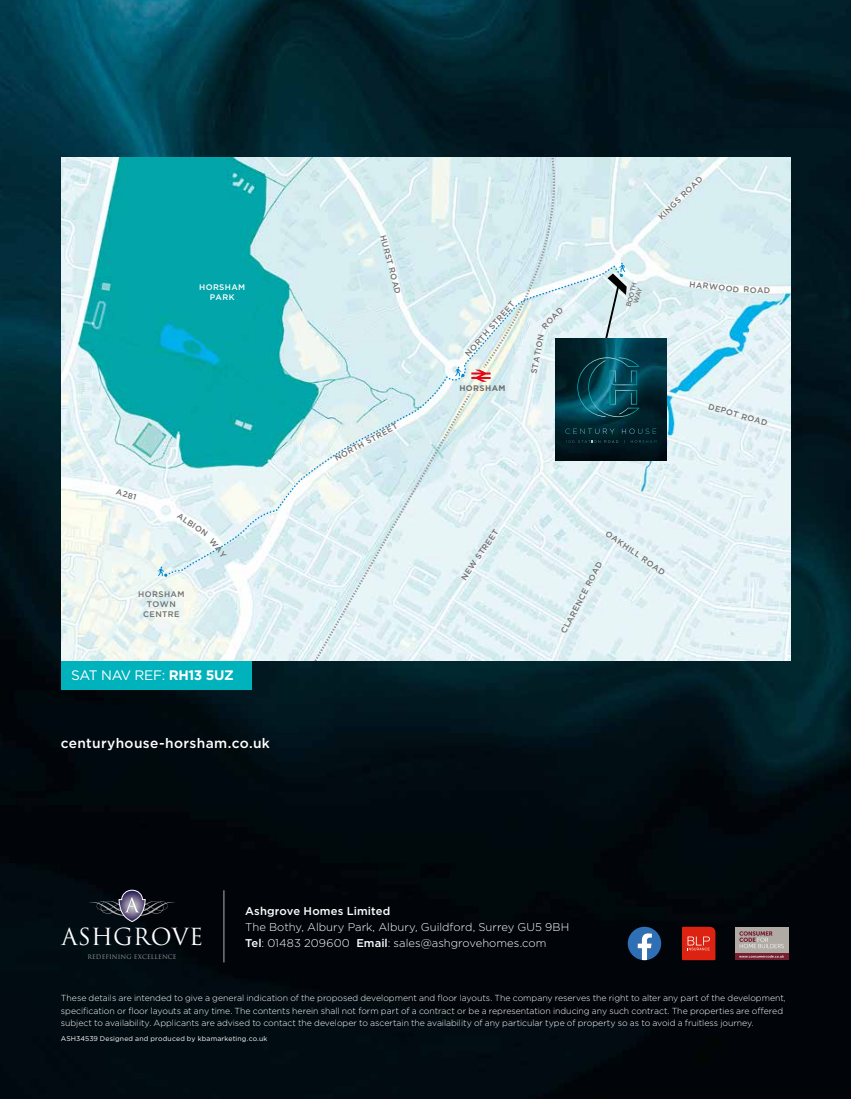
<style>
.page{position:relative;width:851px;height:1099px;background:#fff}
.page>*{position:absolute;margin:0;border:0;box-sizing:border-box;transform-origin:0 0}
.t1{font:22.88px "Trajan";letter-spacing:.01em;color:#fff}
.t2{font:500 13.75px "Gotham";letter-spacing:.025em;color:#fff}
.t3{font:13.75px "Gotham";letter-spacing:-.035em;color:#fff}
.t4{font:300 11.25px/16.2px "Gotham";color:#fff}
.t5{font:500 11.25px "Gotham";letter-spacing:.015em;color:#fff}
.t6{font:300 8.75px/12.5px "Gotham";letter-spacing:-.005em;color:#fff}
.t7{font:500 8.12px/9.8px "Gotham";letter-spacing:.05em;color:#706f6f;text-align:center}
.t8{font:500 8.12px/9.8px "Gotham";letter-spacing:.05em;color:#fff;text-align:center}
.t9{font:700 8.12px "Gotham";letter-spacing:.05em;color:#706f6f}
.t10{font:6.88px "Gotham";letter-spacing:.025em;color:#fff}
.t11{font:500 6.62px "Gotham";color:#706f6f}
.t12{font:6.12px "Trajan";letter-spacing:.01em;color:#9d9d9c}
.s1{font-weight:700}
.s2{font-weight:500}
</style>
<div class="page">
<img style="left:0;top:0;width:850px;height:1098px">
<div style="left:61px;top:660px;width:191px;height:29px;background:#00b2bb"></div>
<img style="left:61px;top:158px;width:729px;height:502px">
<svg style="left:298px;top:158px;width:254px;height:502px;background:#ddeff2"></svg>
<svg style="left:166px;top:374px;width:298px;height:202px;background:#b4e1e3"></svg>
<svg style="left:158px;top:566px;width:9px;height:11px"></svg>
<svg style="left:89px;top:889px;width:86px;height:33px;background:#2a2c37"></svg>
<hr style="left:223px;top:890px;width:1px;height:72px;background:#b3b2b2">
<img style="left:555px;top:339px;width:111px;height:122px">
<svg style="left:566px;top:440px;width:52px;height:3px"></svg>
<svg style="left:624px;top:440px;width:32px;height:3px"></svg>
<svg style="left:565px;top:428px;width:49px;height:6px"></svg>
<svg style="left:621px;top:428px;width:35px;height:6px"></svg>
<svg style="left:734px;top:952px;width:54px;height:8px"></svg>
<svg style="left:739px;top:955px;width:44px;height:2px"></svg>
<div style="left:734px;top:926px;width:54px;height:26px;background:#b0aaa4"></div>
<svg style="left:739px;top:931px;width:44px;height:17px"></svg>
<svg style="left:681px;top:926px;width:34px;height:34px"></svg>
<svg style="left:627px;top:926px;width:34px;height:34px"></svg>
<svg style="left:455px;top:158px;width:187px;height:259px;background:#bbd3d7"></svg>
<svg style="left:209px;top:537px;width:18px;height:21px"></svg>
<p class="t8" style="left:199px;top:282px;width:48px">HORSHAM<br>PARK</p>
<p class="t7" style="left:117px;top:487px;width:22px;rotate:15deg">A281</p>
<p class="t7" style="left:181px;top:510px;width:37px;rotate:35deg">ALBION</p>
<p class="t7" style="left:138px;top:589px;width:48px">HORSHAM<br>TOWN<br>CENTRE</p>
<h2 class="t3" style="left:71px;top:666px;width:164px">SAT NAV REF: <span class="s1">RH13 5UZ</span></h2>
<h2 class="t2" style="left:61px;top:734px;width:211px">centuryhouse-horsham.co.uk</h2>
<p class="t7" style="left:387px;top:234px;width:62px;rotate:75deg">HURST ROAD</p>
<p class="t7" style="left:333px;top:454px;width:71px;rotate:-28deg">NORTH STREET</p>
<p class="t7" style="left:463px;top:351px;width:71px;rotate:-48deg">NORTH STREET</p>
<p class="t9" style="left:459px;top:383px;width:48px">HORSHAM</p>
<p class="t7" style="left:539px;top:324px;width:28px;rotate:-45deg">ROAD</p>
<p class="t7" style="left:528px;top:372px;width:42px;rotate:-79deg">STATION</p>
<p class="t7" style="left:656px;top:214px;width:60px;rotate:-44deg">KINGS ROAD</p>
<p class="t7" style="left:689px;top:279px;width:52px;rotate:6deg">HARWOOD</p>
<p class="t11" style="left:624px;top:306px;width:26px;rotate:-75deg">BOOTH</p>
<p class="t7" style="left:743px;top:284px;width:28px;rotate:1deg">ROAD</p>
<p class="t7" style="left:710px;top:401px;width:62px;rotate:16deg">DEPOT ROAD</p>
<p class="t7" style="left:459px;top:576px;width:61px;rotate:-56deg">NEW STREET</p>
<p class="t7" style="left:609px;top:528px;width:72px;rotate:35deg">OAKHILL ROAD</p>
<p class="t7" style="left:558px;top:630px;width:81px;rotate:-62deg">CLARENCE ROAD</p>
<h1 class="t1" style="left:61px;top:922px;width:143px">ASHGROVE</h1>
<p class="t12" style="left:87px;top:952px;width:91px">REDEFINING EXCELLENCE</p>
<p class="t5" style="left:245px;top:903px;width:147px">Ashgrove Homes Limited</p>
<p class="t4" style="left:245px;top:918px;width:326px">The Bothy, Albury Park, Albury, Guildford, Surrey GU5 9BH<br><span class="s2">Tel</span>: 01483 209600 <span class="s2">Email</span>: sales@ashgrovehomes.com</p>
<p class="t6" style="left:61px;top:991px;width:726px">These details are intended to give a general indication of the proposed development and floor layouts. The company reserves the right to alter any part of the development, specification or floor layouts at any time. The contents herein shall not form part of a contract or be a representation inducing any such contract. The properties are offered subject to availability. Applicants are advised to contact the developer to ascertain the availability of any particular type of property so as to avoid a fruitless journey.</p>
<p class="t10" style="left:61px;top:1034px;width:208px">ASH34539 Designed and produced by kbamarketing.co.uk</p>
</div>
